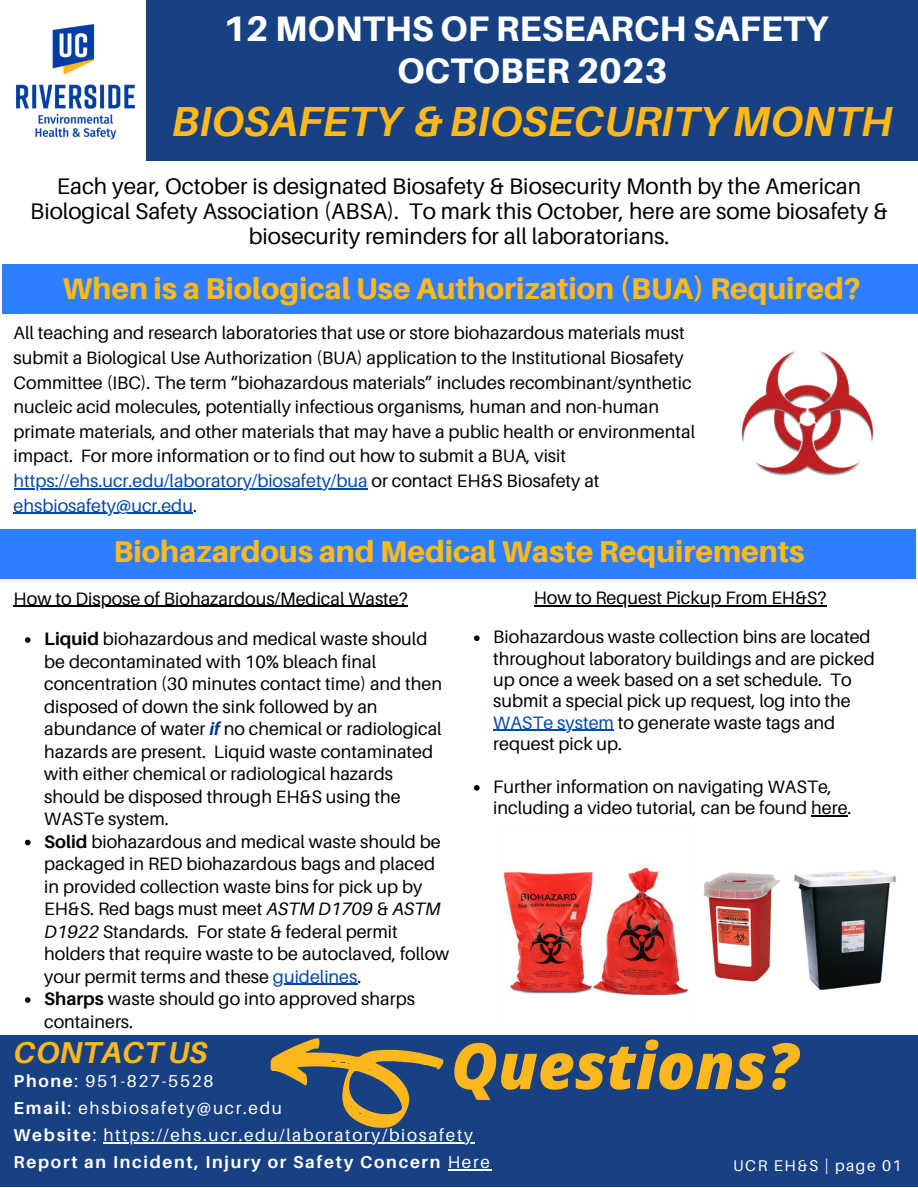
<style>
.page{position:relative;width:918px;height:1188px;background:#fff}
.page>*{position:absolute;margin:0;border:0;box-sizing:border-box;transform-origin:0 0}
.t1{font:italic 800 63.75px "Open Sans";color:#feb81d}
.t2{font:italic 700 42px "Aileron";color:#ffb91b}
.t3{font:800 35.55px "Aileron";color:#fff}
.t4{font:italic 700 30.3px "Aileron";color:#feb81d}
.t5{font:800 30px "Aileron";color:#ffb91b}
.t6{font:22.5px/24.8px "Aileron";color:#000;text-align:center}
.t7{font:18px/22.5px "Aileron";color:#000}
.t8{font:17.1px "Aileron";letter-spacing:.1em;color:#fff}
.t9{font:700 17.1px "Aileron";letter-spacing:.1em;color:#fff}
.t10{font:15.6px "Aileron";letter-spacing:.1em;color:#fff}
.s1{color:#004aad}
.s2{font-weight:700}
.s3{font-weight:700;font-style:italic;color:#0032a0}
.s4{font-style:italic}
.s5{font-weight:400}
</style>
<div class="page">
<div style="left:0;top:1036px;width:918px;height:150px;background:#184183"></div>
<div style="left:147px;top:0;width:771px;height:160px;background:#184183"></div>
<img style="left:16px;top:24px;width:119px;height:116px">
<hr style="left:103px;top:1143px;width:372px;height:1px;background:#fff">
<div style="left:2px;top:264px;width:916px;height:50px;background:#2e7fff"></div>
<div style="left:0;top:530px;width:916px;height:49px;background:#2e7fff"></div>
<img style="left:741px;top:351px;width:133px;height:125px">
<img style="left:503px;top:867px;width:175px;height:100px">
<img style="left:703px;top:870px;width:193px;height:97px">
<hr style="left:14px;top:488px;width:354px;height:1px;background:#004aad">
<hr style="left:14px;top:513px;width:179px;height:1px;background:#004aad">
<svg style="left:25px;top:637px;width:6px;height:6px"></svg>
<svg style="left:25px;top:840px;width:6px;height:5px"></svg>
<svg style="left:25px;top:997px;width:6px;height:6px"></svg>
<hr style="left:14px;top:606px;width:394px;height:1px;background:#000">
<svg style="left:474px;top:635px;width:6px;height:6px"></svg>
<hr style="left:493px;top:730px;width:121px;height:1px;background:#004aad">
<svg style="left:474px;top:785px;width:6px;height:6px"></svg>
<hr style="left:811px;top:815px;width:37px;height:2px;background:#000">
<hr style="left:534px;top:605px;width:292px;height:1px;background:#000">
<img style="left:147px;top:967px;width:771px;height:220px">
<p class="t3" style="left:223px;top:7px;width:607px">12 MONTHS OF RESEARCH SAFETY</p>
<p class="t3" style="left:397px;top:48px;width:272px">OCTOBER 2023</p>
<p class="t2" style="left:172px;top:95px;width:722px">BIOSAFETY &amp; BIOSECURITY MONTH</p>
<p class="t6" style="left:30px;top:174px;width:859px">Each year, October is designated Biosafety &amp; Biosecurity Month by the American<br>Biological Safety Association (ABSA). To mark this October, here are some biosafety &amp;</p>
<p class="t6" style="left:249px;top:223px;width:422px">biosecurity reminders for all laboratorians.</p>
<p class="t5" style="left:62px;top:270px;width:800px">When is a Biological Use Authorization (BUA) Required?</p>
<p class="t7" style="left:14px;top:320px;width:683px;line-height:24.6px">All teaching and research laboratories that use or store biohazardous materials must submit a Biological Use Authorization (BUA) application to the Institutional Biosafety Committee (IBC). The term “biohazardous materials” includes recombinant/synthetic nucleic acid molecules, potentially infectious organisms, human and non-human primate materials, and other materials that may have a public health or environmental impact. For more information or to find out how to submit a BUA, visit <span class="s1">https://ehs.ucr.edu/laboratory/biosafety/bua</span> or contact EH&amp;S Biosafety at <span class="s1">ehsbiosafety@ucr.edu</span>.</p>
<p class="t5" style="left:113px;top:533px;width:693px">Biohazardous and Medical Waste Requirements</p>
<p class="t7" style="left:14px;top:587px;width:396px">How to Dispose of Biohazardous/Medical Waste?</p>
<p class="t7" style="left:44px;top:627px;width:399px"><span class="s2">Liquid</span> biohazardous and medical waste should be decontaminated with 10% bleach final concentration (30 minutes contact time) and then disposed of down the sink followed by an abundance of water <span class="s3">if</span> no chemical or radiological hazards are present. Liquid waste contaminated with either chemical or radiological hazards should be disposed through EH&amp;S using the WASTe system.</p>
<p class="t7" style="left:44px;top:830px;width:398px"><span class="s2">Solid</span> biohazardous and medical waste should be packaged in RED biohazardous bags and placed in provided collection waste bins for pick up by EH&amp;S. Red bags must meet <span class="s4">ASTM D1709</span> &amp; <span class="s4">ASTM</span></p>
<p class="t7" style="left:44px;top:920px;width:407px"><span class="s4">D1922</span> Standards. For state &amp; federal permit holders that require waste to be autoclaved, follow your permit terms and these <span class="s1">guidelines</span>.</p>
<p class="t7" style="left:44px;top:987px;width:372px"><span class="s2">Sharps</span> waste should go into approved sharps containers.</p>
<p class="t7" style="left:534px;top:586px;width:294px">How to Request Pickup From EH&amp;S?</p>
<p class="t7" style="left:493px;top:626px;width:383px;line-height:21.3px">Biohazardous waste collection bins are located throughout laboratory buildings and are picked up once a week based on a set schedule. To submit a special pick up request, log into the <span class="s1">WASTe system</span> to generate waste tags and request pick up.</p>
<p class="t7" style="left:493px;top:776px;width:360px;line-height:21.3px">Further information on navigating WASTe, including a video tutorial, can be found here.</p>
<p class="t1" style="left:451px;top:1021px;width:348px">Questions?</p>
<p class="t4" style="left:14px;top:1034px;width:195px">CONTACT US</p>
<p class="t8" style="left:14px;top:1071px;width:201px"><span class="s2">Phone</span>: 951-827-5528</p>
<p class="t8" style="left:14px;top:1098px;width:270px"><span class="s2">Email</span>: ehsbiosafety@ucr.edu</p>
<p class="t8" style="left:14px;top:1125px;width:461px"><span class="s2">Website</span>: https://ehs.ucr.edu/laboratory/biosafety</p>
<p class="t9" style="left:14px;top:1152px;width:478px">Report an Incident, Injury or Safety Concern <span class="s5">Here</span></p>
<p class="t10" style="left:733px;top:1156px;width:170px">UCR EH&amp;S | page 01</p>
</div>
